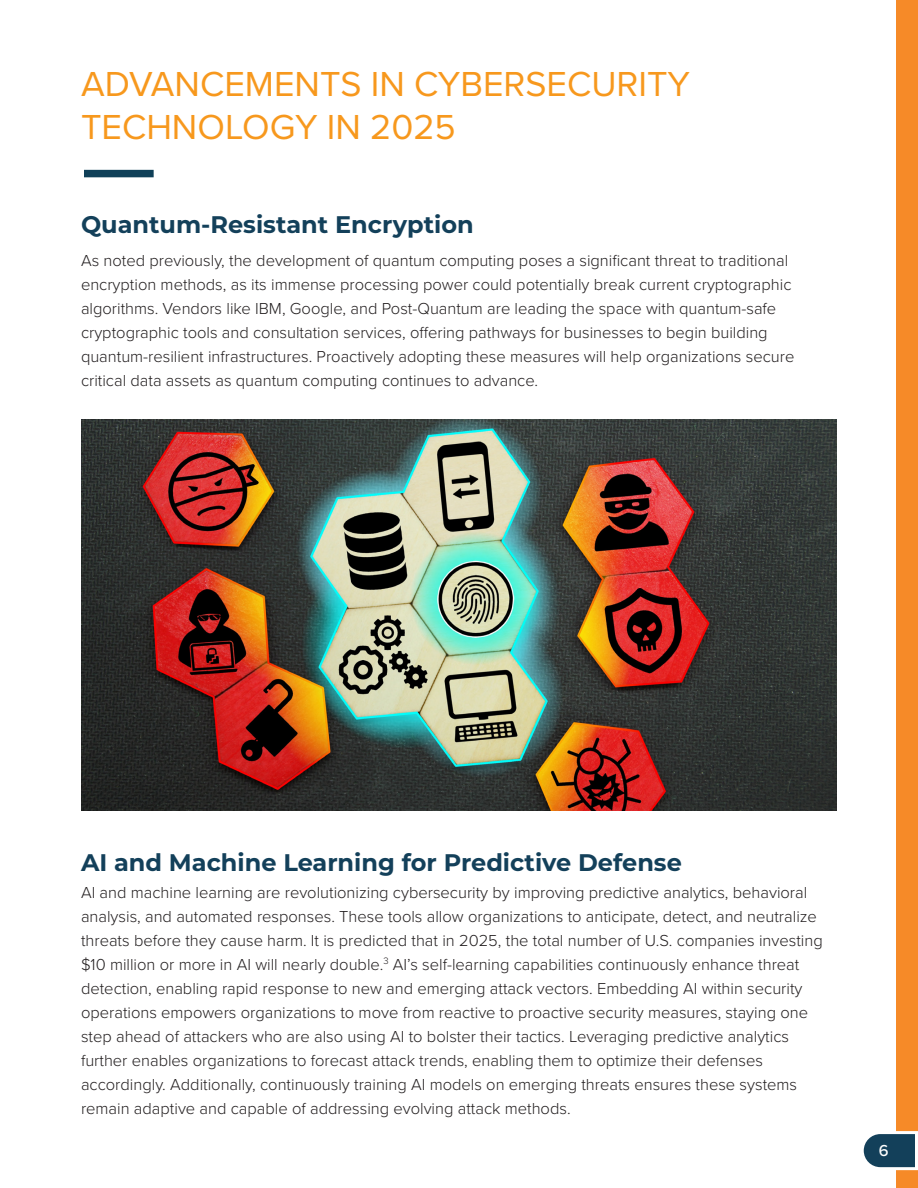
<style>
.page{position:relative;width:918px;height:1188px;background:#fff}
.page>*{position:absolute;margin:0;border:0;box-sizing:border-box;transform-origin:0 0}
.Body_copy{font:36px/43.2px "Proxima Nova";color:#f7981d}
.t1{font:700 24px "Montserrat";color:#13405a}
.Body_copy-2{font:300 16.5px/24px "Proxima Nova";color:#231f20}
.t2{font:500 16.5px "Proxima Nova";color:#fff}
</style>
<div class="page">
<div style="left:897px;top:0;width:21px;height:1188px;background:#f68a28"></div>
<svg style="left:863px;top:1130px;width:55px;height:42px"></svg>
<div style="left:84px;top:170px;width:70px;height:7px;background:#0f4058"></div>
<img style="left:81px;top:420px;width:756px;height:390px">
<p class="Body_copy" style="left:81px;top:61px;width:611px">ADVANCEMENTS IN CYBERSECURITY<br>TECHNOLOGY IN 2025</p>
<p class="t1" style="left:81px;top:207px;width:394px">Quantum-Resistant Encryption</p>
<p class="Body_copy-2" style="left:81px;top:248px;width:715px">As noted previously, the development of quantum computing poses a significant threat to traditional encryption methods, as its immense processing power could potentially break current cryptographic algorithms. Vendors like IBM, Google, and Post-Quantum are leading the space with quantum-safe cryptographic tools and consultation services, offering pathways for businesses to begin building quantum-resilient infrastructures. Proactively adopting these measures will help organizations secure critical data assets as quantum computing continues to advance.</p>
<p class="t1" style="left:81px;top:845px;width:602px">AI and Machine Learning for Predictive Defense</p>
<p class="Body_copy-2" style="left:81px;top:879px;width:743px">AI and machine learning are revolutionizing cybersecurity by improving predictive analytics, behavioral analysis, and automated responses. These tools allow organizations to anticipate, detect, and neutralize threats before they cause harm. It is predicted that in 2025, the total number of U.S. companies investing $10 million or more in AI will nearly double.<sup>3</sup> AI’s self-learning capabilities continuously enhance threat detection, enabling rapid response to new and emerging attack vectors. Embedding AI within security operations empowers organizations to move from reactive to proactive security measures, staying one step ahead of attackers who are also using AI to bolster their tactics. Leveraging predictive analytics further enables organizations to forecast attack trends, enabling them to optimize their defenses accordingly. Additionally, continuously training AI models on emerging threats ensures these systems remain adaptive and capable of addressing evolving attack methods.</p>
<p class="t2" style="left:879px;top:1138px;width:11px">6</p>
</div>
